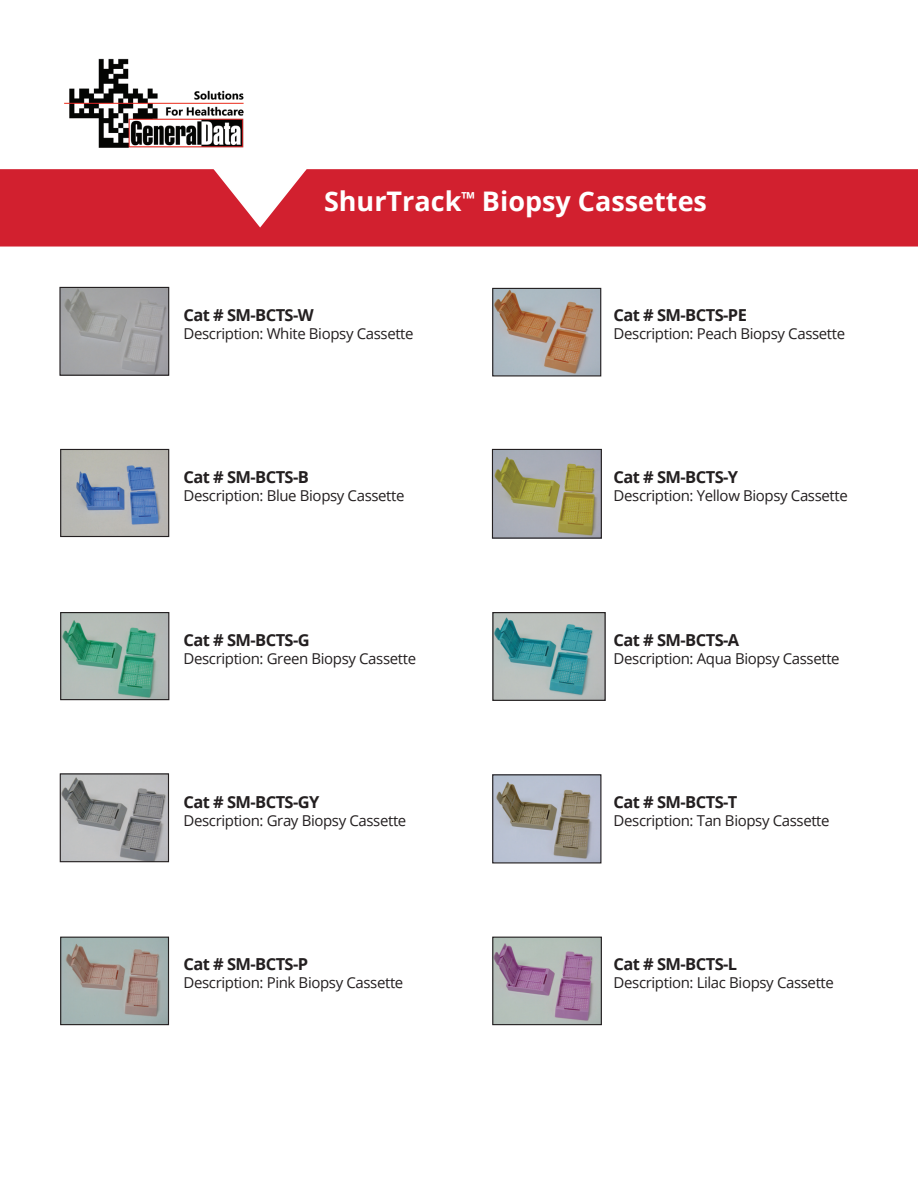
<style>
.page{position:relative;width:918px;height:1188px;background:#fff}
.page>*{position:absolute;margin:0;border:0;box-sizing:border-box;transform-origin:0 0}
.t1{font:700 27px "Open Sans";color:#fff}
.t2{font:700 16.5px "Open Sans";letter-spacing:-.035em;color:#231f20}
.t3{font:15px "Open Sans";letter-spacing:-.025em;color:#231f20}
</style>
<div class="page">
<div style="left:0;top:169px;width:918px;height:78px;background:#d2202f"></div>
<svg style="left:211px;top:169px;width:98px;height:60px"></svg>
<img style="left:64px;top:58px;width:180px;height:90px">
<img style="left:494px;top:614px;width:110px;height:85px">
<div style="left:492px;top:612px;width:114px;height:89px;border:1px solid #231f20"></div>
<img style="left:494px;top:939px;width:106px;height:84px">
<div style="left:492px;top:937px;width:110px;height:88px;border:1px solid #231f20"></div>
<img style="left:494px;top:290px;width:105px;height:84px">
<div style="left:492px;top:288px;width:109px;height:88px;border:1px solid #231f20"></div>
<img style="left:62px;top:775px;width:105px;height:85px">
<div style="left:60px;top:773px;width:109px;height:89px;border:1px solid #231f20"></div>
<img style="left:494px;top:776px;width:105px;height:85px">
<div style="left:492px;top:774px;width:109px;height:89px;border:1px solid #231f20"></div>
<img style="left:62px;top:614px;width:105px;height:84px">
<div style="left:60px;top:612px;width:109px;height:88px;border:1px solid #231f20"></div>
<img style="left:62px;top:939px;width:105px;height:84px">
<div style="left:60px;top:937px;width:109px;height:88px;border:1px solid #231f20"></div>
<img style="left:494px;top:451px;width:106px;height:86px">
<div style="left:492px;top:449px;width:110px;height:90px;border:1px solid #231f20"></div>
<img style="left:61px;top:289px;width:106px;height:85px">
<div style="left:59px;top:287px;width:110px;height:89px;border:1px solid #231f20"></div>
<img style="left:62px;top:451px;width:105px;height:84px">
<div style="left:60px;top:449px;width:109px;height:88px;border:1px solid #231f20"></div>
<h1 class="t1" style="left:324px;top:182px;width:385px">ShurTrack<sup>™</sup> Biopsy Cassettes</h1>
<p class="t2" style="left:184px;top:303px;width:132px">Cat # SM-BCTS-W</p>
<p class="t3" style="left:184px;top:323px;width:232px">Description: White Biopsy Cassette</p>
<p class="t2" style="left:614px;top:303px;width:135px">Cat # SM-BCTS-PE</p>
<p class="t3" style="left:614px;top:323px;width:233px">Description: Peach Biopsy Cassette</p>
<p class="t2" style="left:184px;top:465px;width:127px">Cat # SM-BCTS-B</p>
<p class="t3" style="left:184px;top:485px;width:222px">Description: Blue Biopsy Cassette</p>
<p class="t2" style="left:614px;top:465px;width:126px">Cat # SM-BCTS-Y</p>
<p class="t3" style="left:614px;top:485px;width:236px">Description: Yellow Biopsy Cassette</p>
<p class="t2" style="left:184px;top:628px;width:128px">Cat # SM-BCTS-G</p>
<p class="t3" style="left:184px;top:648px;width:234px">Description: Green Biopsy Cassette</p>
<p class="t2" style="left:614px;top:628px;width:127px">Cat # SM-BCTS-A</p>
<p class="t3" style="left:614px;top:648px;width:228px">Description: Aqua Biopsy Cassette</p>
<p class="t2" style="left:184px;top:790px;width:137px">Cat # SM-BCTS-GY</p>
<p class="t3" style="left:184px;top:810px;width:224px">Description: Gray Biopsy Cassette</p>
<p class="t2" style="left:614px;top:790px;width:125px">Cat # SM-BCTS-T</p>
<p class="t3" style="left:614px;top:810px;width:218px">Description: Tan Biopsy Cassette</p>
<p class="t2" style="left:184px;top:952px;width:126px">Cat # SM-BCTS-P</p>
<p class="t3" style="left:184px;top:972px;width:221px">Description: Pink Biopsy Cassette</p>
<p class="t2" style="left:614px;top:952px;width:125px">Cat # SM-BCTS-L</p>
<p class="t3" style="left:614px;top:972px;width:222px">Description: Lilac Biopsy Cassette</p>
</div>
